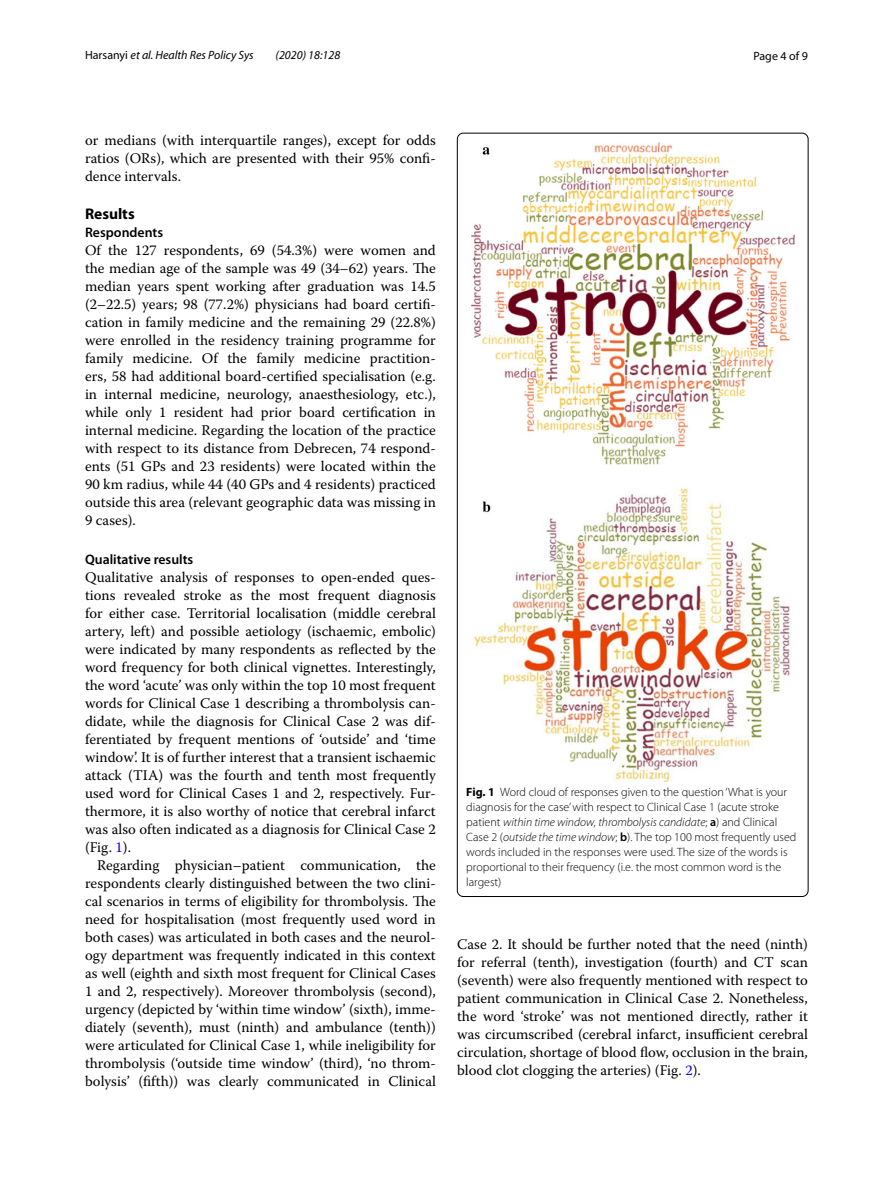
<style>
.page{position:relative;width:893px;height:1187px;background:#fff}
.page>*{position:absolute;margin:0;border:0;box-sizing:border-box;transform-origin:0 0}
.t1{font:700 15.45px "Myriad Pro";color:#000}
.t2{font:14.7px/18px "Warnock Pro";color:#000;text-align:justify}
.t3{font:600 13.8px "Myriad Pro";color:#000}
.t4{font:300 12px/15px "Myriad Pro";color:#000}
.t5{font:italic 12px "Myriad Pro";color:#000}
.t6{font:12px "Myriad Pro";color:#000}
.s1{font-style:normal}
.s2{color:#00f}
.s3{font-weight:700}
.s4{font-style:italic}
.s5{font-weight:600}
</style>
<div class="page">
<img style="left:471px;top:142px;width:323px;height:639px">
<p class="t5" style="left:85px;top:48px;width:170px"><span class="s1">Harsanyi</span> et al. Health Res Policy Sys</p>
<p class="t5" style="left:276px;top:48px;width:66px">(2020) 18:128</p>
<p class="t6" style="left:753px;top:48px;width:56px">Page 4 of 9</p>
<p class="t2" style="left:85px;top:131px;width:352px">or medians (with interquartile ranges), except for odds ratios (ORs), which are presented with their 95% confi&shy;dence intervals.</p>
<p class="t1" style="left:85px;top:204px;width:51px">Results</p>
<p class="t3" style="left:85px;top:224px;width:80px">Respondents</p>
<p class="t2" style="left:85px;top:241px;width:352px">Of the 127 respondents, 69 (54.3%) were women and the median age of the sample was 49 (34–62) years. The median years spent working after graduation was 14.5 (2–22.5) years; 98 (77.2%) physicians had board certifi&shy;cation in family medicine and the remaining 29 (22.8%) were enrolled in the residency training programme for family medicine. Of the family medicine practition&shy;ers, 58 had additional board-certified specialisation (e.g. in internal medicine, neurology, anaesthesiology, etc.), while only 1 resident had prior board certification in internal medicine. Regarding the location of the practice with respect to its distance from Debrecen, 74 respond&shy;ents (51 GPs and 23 residents) were located within the 90 km radius, while 44 (40 GPs and 4 residents) practiced outside this area (relevant geographic data was missing in 9 cases).</p>
<p class="t3" style="left:85px;top:550px;width:110px">Qualitative results</p>
<p class="t2" style="left:85px;top:568px;width:352px">Qualitative analysis of responses to open-ended ques&shy;tions revealed stroke as the most frequent diagnosis for either case. Territorial localisation (middle cerebral artery, left) and possible aetiology (ischaemic, embolic) were indicated by many respondents as reflected by the word frequency for both clinical vignettes. Interestingly, the word ‘acute’ was only within the top 10 most frequent words for Clinical Case 1 describing a thrombolysis can&shy;didate, while the diagnosis for Clinical Case 2 was dif&shy;ferentiated by frequent mentions of ‘outside’ and ‘time window’. It is of further interest that a transient ischaemic attack (TIA) was the fourth and tenth most frequently used word for Clinical Cases 1 and 2, respectively. Fur&shy;thermore, it is also worthy of notice that cerebral infarct was also often indicated as a diagnosis for Clinical Case 2 (Fig. <span class="s2">1</span>).</p>
<p class="t2" style="left:85px;top:856px;width:352px;text-indent:12px">Regarding physician–patient communication, the respondents clearly distinguished between the two clini&shy;cal scenarios in terms of eligibility for thrombolysis. The need for hospitalisation (most frequently used word in both cases) was articulated in both cases and the neurol&shy;ogy department was frequently indicated in this context as well (eighth and sixth most frequent for Clinical Cases 1 and 2, respectively). Moreover thrombolysis (second), urgency (depicted by ‘within time window’ (sixth), imme&shy;diately (seventh), must (ninth) and ambulance (tenth)) were articulated for Clinical Case 1, while ineligibility for thrombolysis (‘outside time window’ (third), ‘no throm&shy;bolysis’ (fifth)) was clearly communicated in Clinical</p>
<p class="t4" style="left:466px;top:785px;width:332px"><span class="s3">Fig. 1</span> Word cloud of responses given to the question ‘What is your diagnosis for the case’ with respect to Clinical Case 1 (acute stroke patient <span class="s4">within time window, thrombolysis candidate</span>; <span class="s5">a</span>) and Clinical Case 2 (<span class="s4">outside the time window</span>; <span class="s5">b</span>). The top 100 most frequently used words included in the responses were used. The size of the words is proportional to their frequency (i.e. the most common word is the largest)</p>
<p class="t2" style="left:457px;top:935px;width:352px">Case 2. It should be further noted that the need (ninth) for referral (tenth), investigation (fourth) and CT scan (seventh) were also frequently mentioned with respect to patient communication in Clinical Case 2. Nonetheless, the word ‘stroke’ was not mentioned directly, rather it was circumscribed (cerebral infarct, insufficient cerebral circulation, shortage of blood flow, occlusion in the brain, blood clot clogging the arteries) (Fig. <span class="s2">2</span>).</p>
</div>
